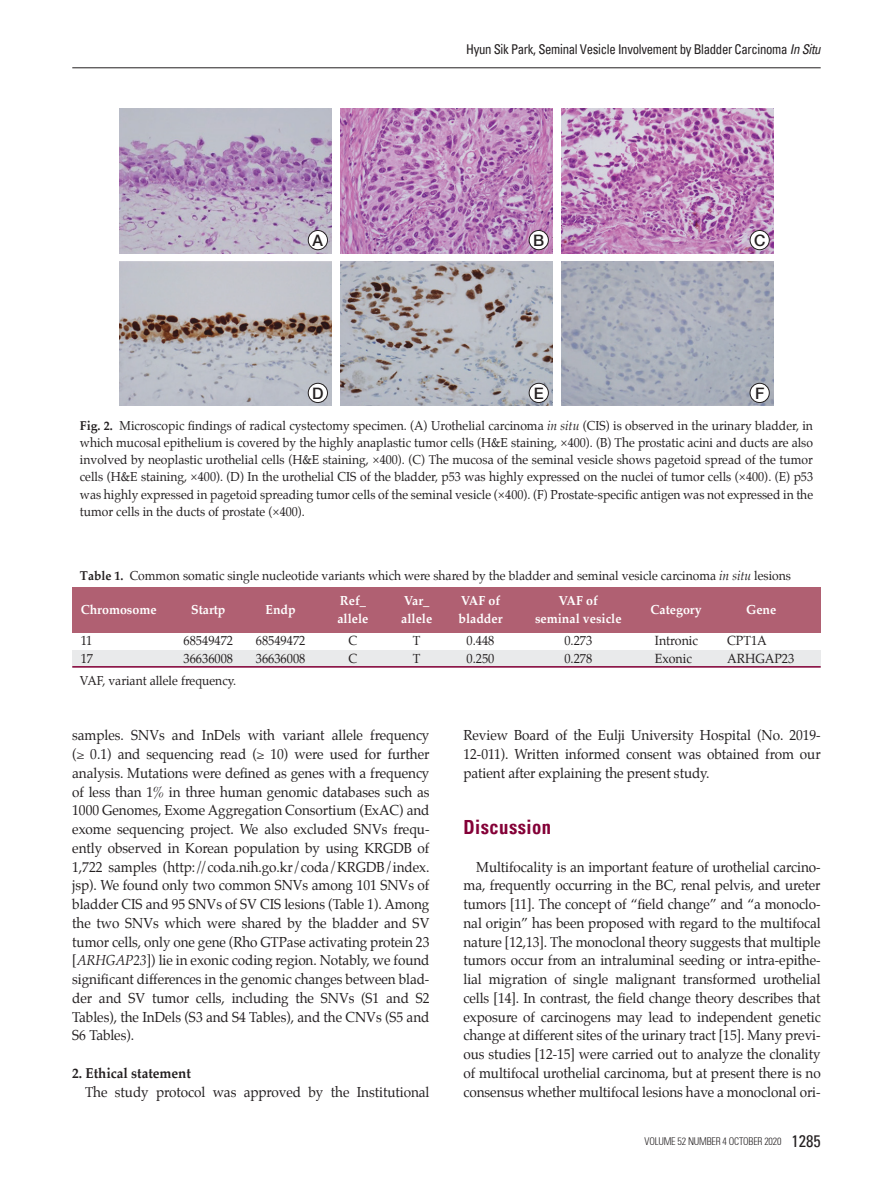
<style>
.page{position:relative;width:893px;height:1191px;background:#fff}
.page>*{position:absolute;margin:0;border:0;box-sizing:border-box;transform-origin:0 0}
.t1{font:700 condensed 19.5px "Univers";letter-spacing:.025em;color:#840037;scale:.95 1}
.t2{font:500 15.75px "Helvetica Neue";color:#231f20}
.t3{font:14.25px/18.8px "Palatino";letter-spacing:-.005em;color:#231f20;text-align:justify;scale:.95 1}
.t4{font:700 14.25px "Palatino";letter-spacing:-.005em;color:#231f20;scale:.95 1}
.t5{font:condensed 13.5px "Univers";letter-spacing:-.025em;color:#231f20;scale:.95 1}
.t6{font:13.05px "Palatino";color:#231f20;scale:.95 1}
.t7{font:700 13.05px "Palatino";color:#fff;scale:.95 1}
.t8{font:12.75px/17.2px "Palatino";color:#231f20;text-align:justify;scale:.95 1}
.t9{font:300 condensed 10.5px "Univers";letter-spacing:-.02em;color:#231f20;scale:.95 1}
.s1{font-style:italic}
.s2{font-weight:700}
.s3{font-weight:400;font-size:16.5px}
</style>
<div class="page">
<hr style="left:72px;top:67px;width:749px;height:1px;background:#231f20">
<img style="left:119px;top:108px;width:213px;height:145px">
<img style="left:119px;top:261px;width:213px;height:145px">
<img style="left:340px;top:108px;width:213px;height:145px">
<img style="left:340px;top:261px;width:213px;height:145px">
<img style="left:561px;top:108px;width:213px;height:145px">
<img style="left:561px;top:261px;width:213px;height:145px">
<div style="left:308px;top:230px;width:19px;height:20px;background:#fff;border-radius:50%"></div>
<div style="left:308px;top:230px;width:20px;height:20px;border:1px solid #231f20;border-radius:50%"></div>
<div style="left:308px;top:383px;width:19px;height:19px;background:#fff;border-radius:50%"></div>
<div style="left:308px;top:383px;width:20px;height:20px;border:1px solid #231f20;border-radius:50%"></div>
<div style="left:529px;top:230px;width:19px;height:20px;background:#fff;border-radius:50%"></div>
<div style="left:529px;top:230px;width:20px;height:20px;border:1px solid #231f20;border-radius:50%"></div>
<div style="left:529px;top:383px;width:19px;height:19px;background:#fff;border-radius:50%"></div>
<div style="left:529px;top:383px;width:20px;height:20px;border:1px solid #231f20;border-radius:50%"></div>
<div style="left:750px;top:230px;width:19px;height:20px;background:#fff;border-radius:50%"></div>
<div style="left:750px;top:230px;width:20px;height:20px;border:1px solid #231f20;border-radius:50%"></div>
<div style="left:750px;top:383px;width:19px;height:19px;background:#fff;border-radius:50%"></div>
<div style="left:750px;top:383px;width:20px;height:20px;border:1px solid #231f20;border-radius:50%"></div>
<div style="left:72px;top:587px;width:749px;height:45px;background:#b06072"></div>
<div style="left:72px;top:650px;width:749px;height:17px;background:#e9eaeb"></div>
<hr style="left:72px;top:666px;width:749px;height:1px;background:#840037">
<p class="t2" style="left:313px;top:231px;width:12px">A</p>
<p class="t2" style="left:312px;top:383px;width:13px">D</p>
<p class="t5" style="left:466px;top:41px;width:375px">Hyun Sik Park, Seminal Vesicle Involvement by Bladder Carcinoma <span class="s1">In Situ</span></p>
<p class="t2" style="left:533px;top:231px;width:13px">B</p>
<p class="t2" style="left:534px;top:383px;width:11px">E</p>
<p class="t2" style="left:754px;top:231px;width:13px">C</p>
<p class="t2" style="left:755px;top:383px;width:11px">F</p>
<p class="t8" style="left:80px;top:416px;width:773px"><span class="s2">Fig. 2.</span> Microscopic findings of radical cystectomy specimen. (A) Urothelial carcinoma <span class="s1">in situ</span> (CIS) is observed in the urinary bladder, in which mucosal epithelium is covered by the highly anaplastic tumor cells (H&amp;E staining, ×400). (B) The prostatic acini and ducts are also involved by neoplastic urothelial cells (H&amp;E staining, ×400). (C) The mucosa of the seminal vesicle shows pagetoid spread of the tumor cells (H&amp;E staining, ×400). (D) In the urothelial CIS of the bladder, p53 was highly expressed on the nuclei of tumor cells (×400). (E) p53 was highly expressed in pagetoid spreading tumor cells of the seminal vesicle (×400). (F) Prostate-specific antigen was not expressed in the tumor cells in the ducts of prostate (×400).</p>
<p class="t8" style="left:80px;top:566px;width:750px"><span class="s2">Table 1.</span> Common somatic single nucleotide variants which were shared by the bladder and seminal vesicle carcinoma <span class="s1">in situ</span> lesions</p>
<p class="t7" style="left:81px;top:598px;width:81px">Chromosome</p>
<p class="t7" style="left:191px;top:598px;width:38px">Startp</p>
<p class="t7" style="left:265px;top:598px;width:33px">Endp</p>
<p class="t7" style="left:340px;top:589px;width:29px">Ref_</p>
<p class="t7" style="left:404px;top:589px;width:28px">Var_</p>
<p class="t7" style="left:461px;top:589px;width:43px">VAF of</p>
<p class="t7" style="left:559px;top:589px;width:43px">VAF of</p>
<p class="t7" style="left:651px;top:598px;width:55px">Category</p>
<p class="t7" style="left:746px;top:598px;width:33px">Gene</p>
<p class="t7" style="left:337px;top:607px;width:34px">allele</p>
<p class="t7" style="left:401px;top:607px;width:34px">allele</p>
<p class="t7" style="left:458px;top:607px;width:48px">bladder</p>
<p class="t7" style="left:535px;top:607px;width:92px">seminal vesicle</p>
<p class="t6" style="left:81px;top:630px;width:14px">11</p>
<p class="t6" style="left:184px;top:630px;width:54px">68549472</p>
<p class="t6" style="left:256px;top:630px;width:54px">68549472</p>
<p class="t6" style="left:349px;top:630px;width:11px">C</p>
<p class="t6" style="left:413px;top:630px;width:9px">T</p>
<p class="t6" style="left:467px;top:630px;width:31px">0.448</p>
<p class="t6" style="left:564px;top:630px;width:31px">0.273</p>
<p class="t6" style="left:655px;top:630px;width:47px">Intronic</p>
<p class="t6" style="left:727px;top:630px;width:43px">CPT1A</p>
<p class="t6" style="left:81px;top:648px;width:15px">17</p>
<p class="t6" style="left:184px;top:648px;width:54px">36636008</p>
<p class="t6" style="left:256px;top:648px;width:54px">36636008</p>
<p class="t6" style="left:349px;top:648px;width:11px">C</p>
<p class="t6" style="left:413px;top:648px;width:9px">T</p>
<p class="t6" style="left:467px;top:648px;width:31px">0.250</p>
<p class="t6" style="left:564px;top:648px;width:31px">0.278</p>
<p class="t6" style="left:655px;top:648px;width:41px">Exonic</p>
<p class="t6" style="left:727px;top:648px;width:72px">ARHGAP23</p>
<p class="t8" style="left:80px;top:672px;width:166px">VAF, variant allele frequency.</p>
<p class="t3" style="left:72px;top:726px;width:378px">samples. SNVs and InDels with variant allele frequency (≥ 0.1) and sequencing read (≥ 10) were used for further analysis. Mutations were defined as genes with a frequency of less than 1% in three human genomic databases such as 1000 Genomes, Exome Aggregation Consortium (ExAC) and exome sequencing project. We also excluded SNVs frequ&shy;ently observed in Korean population by using KRGDB of 1,722 samples (http://coda.nih.go.kr/coda/KRGDB/index. jsp). We found only two common SNVs among 101 SNVs of bladder CIS and 95 SNVs of SV CIS lesions (Table 1). Among the two SNVs which were shared by the bladder and SV tumor cells, only one gene (Rho GTPase activating protein 23 [<span class="s1">ARHGAP23</span>]) lie in exonic coding region. Notably, we found significant differences in the genomic changes between blad&shy;der and SV tumor cells, including the SNVs (S1 and S2<br>Tables), the InDels (S3 and S4 Tables), and the CNVs (S5 and S6 Tables).</p>
<p class="t4" style="left:72px;top:1061px;width:126px">2. Ethical statement</p>
<p class="t3" style="left:85px;top:1082px;width:364px">The study protocol was approved by the Institutional</p>
<p class="t3" style="left:463px;top:726px;width:377px">Review Board of the Eulji University Hospital (No. 2019- 12-011). Written informed consent was obtained from our patient after explaining the present study.</p>
<p class="t1" style="left:463px;top:815px;width:94px">Discussion</p>
<p class="t3" style="left:463px;top:857px;width:377px;text-indent:13px">Multifocality is an important feature of urothelial carcino&shy;ma, frequently occurring in the BC, renal pelvis, and ureter tumors [11]. The concept of “field change” and “a monoclo&shy;nal origin” has been proposed with regard to the multifocal nature [12,13]. The monoclonal theory suggests that multiple tumors occur from an intraluminal seeding or intra-epithe&shy;lial migration of single malignant transformed urothelial cells [14]. In contrast, the field change theory describes that exposure of carcinogens may lead to independent genetic change at different sites of the urinary tract [15]. Many previ&shy;ous studies [12-15] were carried out to analyze the clonality of multifocal urothelial carcinoma, but at present there is no consensus whether multifocal lesions have a monoclonal ori-</p>
<p class="t9" style="left:645px;top:1134px;width:187px">VOLUME 52 NUMBER 4 OCTOBER 2020 <span class="s3">1285</span></p>
</div>
